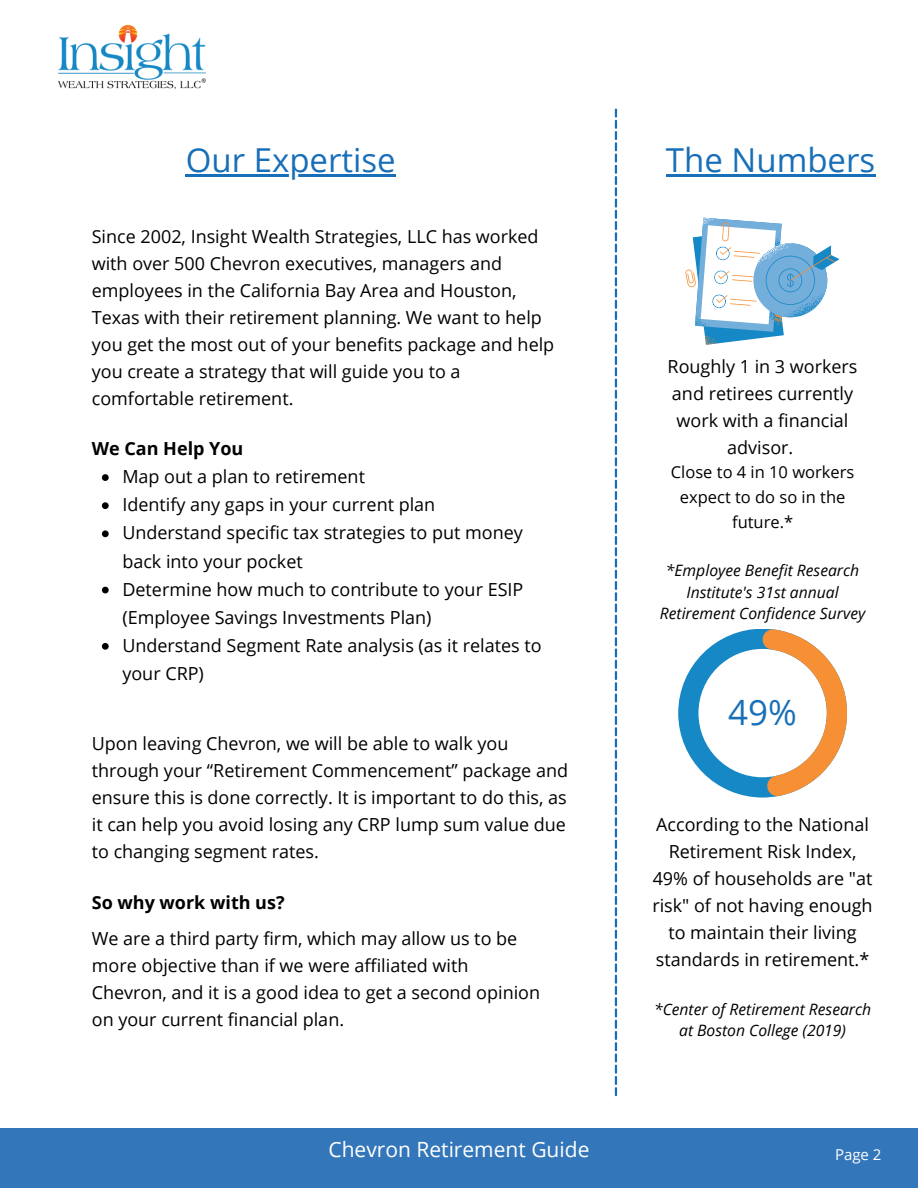
<style>
.page{position:relative;width:918px;height:1188px;background:#fff}
.page>*{position:absolute;margin:0;border:0;box-sizing:border-box;transform-origin:0 0}
.t1{font:34.95px "Open Sans";color:#186fb8}
.t2{font:33px "Open Sans";color:#186fb8}
.t3{font:21px "Open Sans";color:#fff}
.t4{font:18px/27px "Open Sans";color:#000}
.t5{font:700 18px "Open Sans";color:#000}
.t6{font:16.5px/24.8px "Open Sans";color:#000;text-align:center}
.t7{font:italic 15.75px/21.3px "Open Sans";color:#000;text-align:center}
.t8{font:15px "Open Sans";color:#fff}
</style>
<div class="page">
<hr style="left:186px;top:174px;width:210px;height:2px;background:#186fb8">
<svg style="left:615px;top:109px;width:2px;height:987px;background:#4c8fc8"></svg>
<svg style="left:102px;top:474px;width:7px;height:7px"></svg>
<svg style="left:102px;top:502px;width:7px;height:7px"></svg>
<svg style="left:102px;top:530px;width:7px;height:7px"></svg>
<svg style="left:102px;top:587px;width:7px;height:6px"></svg>
<svg style="left:102px;top:643px;width:7px;height:7px"></svg>
<svg style="left:686px;top:218px;width:154px;height:127px"></svg>
<svg style="left:678px;top:629px;width:169px;height:169px"></svg>
<hr style="left:666px;top:174px;width:209px;height:2px;background:#186fb8">
<img style="left:58px;top:24px;width:148px;height:66px">
<div style="left:0;top:1129px;width:918px;height:59px;background:#3376ba"></div>
<p class="t2" style="left:186px;top:137px;width:212px">Our Expertise</p>
<p class="t4" style="left:92px;top:223px;width:464px">Since 2002, Insight Wealth Strategies, LLC has worked with over 500 Chevron executives, managers and employees in the California Bay Area and Houston, Texas with their retirement planning. We want to help you get the most out of your benefits package and help you create a strategy that will guide you to a comfortable retirement.</p>
<p class="t5" style="left:92px;top:436px;width:153px">We Can Help You</p>
<p class="t4" style="left:122px;top:463px;width:244px">Map out a plan to retirement</p>
<p class="t4" style="left:122px;top:491px;width:314px">Identify any gaps in your current plan</p>
<p class="t4" style="left:122px;top:518px;width:402px;line-height:28.2px">Understand specific tax strategies to put money back into your pocket</p>
<p class="t4" style="left:122px;top:575px;width:403px;line-height:28.2px">Determine how much to contribute to your ESIP (Employee Savings Investments Plan)</p>
<p class="t4" style="left:122px;top:631px;width:421px;line-height:28.2px">Understand Segment Rate analysis (as it relates to your CRP)</p>
<p class="t4" style="left:92px;top:730px;width:478px">Upon leaving Chevron, we will be able to walk you through your “Retirement Commencement” package and ensure this is done correctly. It is important to do this, as it can help you avoid losing any CRP lump sum value due to changing segment rates.</p>
<p class="t5" style="left:92px;top:890px;width:194px">So why work with us?</p>
<p class="t4" style="left:92px;top:925px;width:450px">We are a third party firm, which may allow us to be more objective than if we were affiliated with Chevron, and it is a good idea to get a second opinion on your current financial plan.</p>
<p class="t2" style="left:666px;top:137px;width:211px">The Numbers</p>
<p class="t4" style="left:668px;top:352px;width:191px;text-align:center">Roughly 1 in 3 workers and retirees currently work with a financial advisor.</p>
<p class="t6" style="left:671px;top:459px;width:185px">Close to 4 in 10 workers expect to do so in the future.*</p>
<p class="t7" style="left:660px;top:559px;width:207px">*Employee Benefit Research<br>Institute's 31st annual<br>Retirement Confidence Survey</p>
<p class="t1" style="left:728px;top:688px;width:70px">49%</p>
<p class="t4" style="left:652px;top:810px;width:222px;text-align:center">According to the National<br>Retirement Risk Index,<br>49% of households are "at risk" of not having enough to maintain their living standards in retirement.*</p>
<p class="t7" style="left:654px;top:998px;width:219px">*Center of Retirement Research at Boston College (2019)</p>
<p class="t3" style="left:329px;top:1135px;width:262px">Chevron Retirement Guide</p>
<p class="t8" style="left:835px;top:1144px;width:48px">Page 2</p>
</div>
